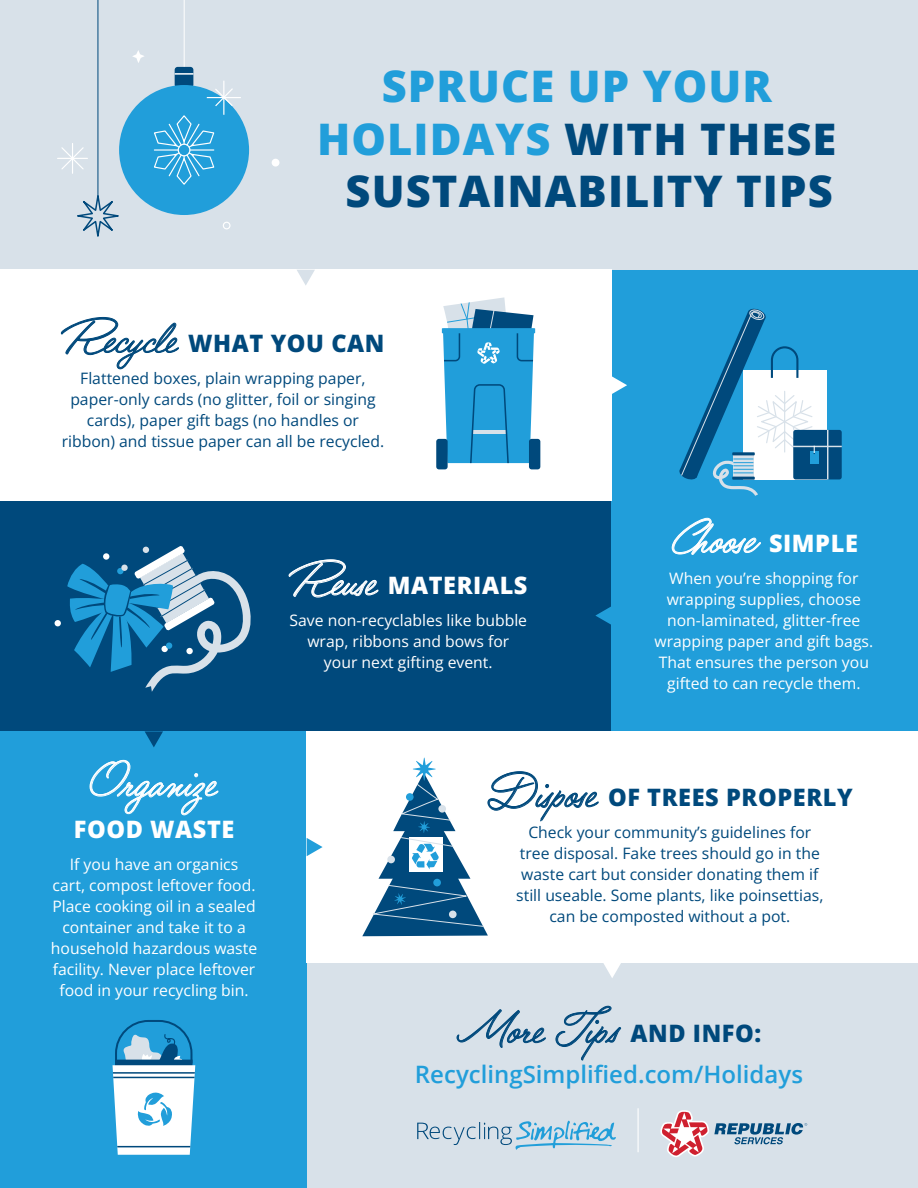
<style>
.page{position:relative;width:918px;height:1188px;background:#d8e1e9}
.page>*{position:absolute;margin:0;border:0;box-sizing:border-box;transform-origin:0 0}
.t1{font:49.5px "Filmotype La Crosse";color:#fff}
.t2{font:49.5px "Filmotype La Crosse";color:#00497c}
.t3{font:800 43.5px/52.2px "Open Sans";letter-spacing:.025em;color:#00497c;text-align:center}
.t4{font:800 24px "Open Sans";letter-spacing:.025em;color:#00497c}
.t5{font:600 24px "Open Sans";color:#219eda}
.t6{font:800 24px "Open Sans";letter-spacing:.025em;color:#fff}
.t7{font:15.75px/21px "Open Sans";color:#fff;text-align:center}
.t8{font:15.75px/21px "Open Sans";color:#00497c;text-align:center}
.s1{color:#219eda}
.s2{font-family:"Filmotype La Crosse";font-weight:400;font-size:49.5px}
.s3{font-family:"Open Sans";font-weight:800;font-size:24px}
</style>
<div class="page">
<div style="left:0;top:500px;width:611px;height:232px;background:#00497c"></div>
<div style="left:611px;top:270px;width:307px;height:462px;background:#219eda"></div>
<div style="left:0;top:731px;width:307px;height:457px;background:#219eda"></div>
<div style="left:307px;top:732px;width:611px;height:231px;background:#fff"></div>
<div style="left:0;top:270px;width:611px;height:231px;background:#fff"></div>
<svg style="left:307px;top:838px;width:16px;height:18px"></svg>
<svg style="left:603px;top:963px;width:18px;height:15px"></svg>
<svg style="left:145px;top:731px;width:18px;height:16px"></svg>
<svg style="left:595px;top:606px;width:16px;height:19px"></svg>
<svg style="left:611px;top:376px;width:16px;height:18px"></svg>
<svg style="left:297px;top:270px;width:18px;height:15px"></svg>
<hr style="left:184px;top:0;width:1px;height:67px;background:#fff">
<div style="left:175px;top:67px;width:18px;height:21px;background:#00497c;border-radius:3px"></div>
<div style="left:119px;top:85px;width:130px;height:130px;background:#219eda;border-radius:50%"></div>
<svg style="left:175px;top:73px;width:18px;height:2px"></svg>
<svg style="left:154px;top:115px;width:61px;height:70px"></svg>
<div style="left:178px;top:144px;width:13px;height:12px;border:1px solid #fff;border-radius:50%"></div>
<svg style="left:113px;top:1020px;width:82px;height:135px"></svg>
<svg style="left:443px;top:297px;width:91px;height:166px;background:#41a4d5"></svg>
<div style="left:442px;top:328px;width:93px;height:5px;background:#219eda"></div>
<div style="left:436px;top:439px;width:12px;height:30px;background:#00497c;border-radius:3px"></div>
<div style="left:529px;top:439px;width:11px;height:30px;background:#00497c;border-radius:3px"></div>
<hr style="left:223px;top:81px;width:1px;height:34px;background:#fff">
<hr style="left:207px;top:97px;width:34px;height:1px;background:#fff">
<svg style="left:214px;top:87px;width:20px;height:21px"></svg>
<div style="left:272px;top:159px;width:7px;height:8px;background:#fff;border-radius:50%"></div>
<svg style="left:132px;top:50px;width:12px;height:13px"></svg>
<hr style="left:97px;top:0;width:1px;height:196px;background:#00497c">
<hr style="left:72px;top:143px;width:1px;height:30px;background:#fff">
<svg style="left:58px;top:147px;width:29px;height:22px"></svg>
<div style="left:223px;top:222px;width:8px;height:7px;border:1px solid #fff;border-radius:50%"></div>
<svg style="left:77px;top:186px;width:42px;height:51px"></svg>
<div style="left:743px;top:370px;width:83px;height:109px;background:#fff"></div>
<div style="left:793px;top:430px;width:49px;height:49px;background:#00497c;border-radius:2px"></div>
<hr style="left:827px;top:430px;width:1px;height:49px;background:#d8e1e9">
<hr style="left:793px;top:446px;width:49px;height:1px;background:#d8e1e9">
<div style="left:810px;top:451px;width:9px;height:13px;background:#219eda"></div>
<svg style="left:679px;top:308px;width:136px;height:188px"></svg>
<div style="left:54px;top:620px;width:7px;height:7px;background:#fff;border-radius:50%"></div>
<svg style="left:67px;top:546px;width:184px;height:146px"></svg>
<div style="left:121px;top:564px;width:7px;height:7px;background:#d8e1e9;border-radius:50%"></div>
<div style="left:166px;top:642px;width:6px;height:7px;background:#219eda;border-radius:50%"></div>
<svg style="left:457px;top:1009px;width:89px;height:39px"></svg>
<svg style="left:556px;top:1006px;width:65px;height:55px"></svg>
<svg style="left:660px;top:1110px;width:147px;height:47px"></svg>
<svg style="left:417px;top:1120px;width:199px;height:30px"></svg>
<hr style="left:638px;top:1108px;width:1px;height:44px;background:#fff">
<svg style="left:362px;top:758px;width:236px;height:178px"></svg>
<svg style="left:90px;top:760px;width:128px;height:55px"></svg>
<svg style="left:289px;top:560px;width:89px;height:37px"></svg>
<svg style="left:672px;top:518px;width:89px;height:37px"></svg>
<svg style="left:61px;top:317px;width:118px;height:52px"></svg>
<h2 class="t3" style="left:317px;top:59px;width:521px"><span class="s1">SPRUCE UP YOUR<br>HOLIDAYS</span> WITH THESE<br>SUSTAINABILITY TIPS</h2>
<h3 class="t4" style="left:63px;top:327px;width:323px"><span class="s2">Recycle</span> WHAT YOU CAN</h3>
<p class="t8" style="left:62px;top:367px;width:324px">Flattened boxes, plain wrapping paper, paper-only cards (no glitter, foil or singing cards), paper gift bags (no handles or ribbon) and tissue paper can all be recycled.</p>
<h3 class="t6" style="left:291px;top:569px;width:238px"><span class="s2">Reuse</span> MATERIALS</h3>
<p class="t7" style="left:290px;top:610px;width:239px">Save non-recyclables like bubble wrap, ribbons and bows for your next gifting event.</p>
<h1 class="t1" style="left:670px;top:506px;width:190px">Choose <span class="s3">SIMPLE</span></h1>
<p class="t7" style="left:655px;top:567px;width:220px">When you’re shopping for wrapping supplies, choose non-laminated, glitter-free wrapping paper and gift bags.<br>That ensures the person you gifted to can recycle them.</p>
<h1 class="t1" style="left:89px;top:750px;width:129px">Organize</h1>
<h3 class="t6" style="left:74px;top:813px;width:162px">FOOD WASTE</h3>
<p class="t7" style="left:51px;top:853px;width:208px">If you have an organics<br>cart, compost leftover food.<br>Place cooking oil in a sealed container and take it to a household hazardous waste facility. Never place leftover food in your recycling bin.</p>
<h3 class="t4" style="left:487px;top:781px;width:367px"><span class="s2">Dispose</span> OF TREES PROPERLY</h3>
<p class="t8" style="left:516px;top:821px;width:309px">Check your community’s guidelines for tree disposal. Fake trees should go in the waste cart but consider donating them if still useable. Some plants, like poinsettias, can be composted without a pot.</p>
<h1 class="t2" style="left:456px;top:997px;width:307px">More Tips <span class="s3">AND INFO:</span></h1>
<h3 class="t5" style="left:415px;top:1058px;width:390px">RecyclingSimplified.com/Holidays</h3>
</div>
